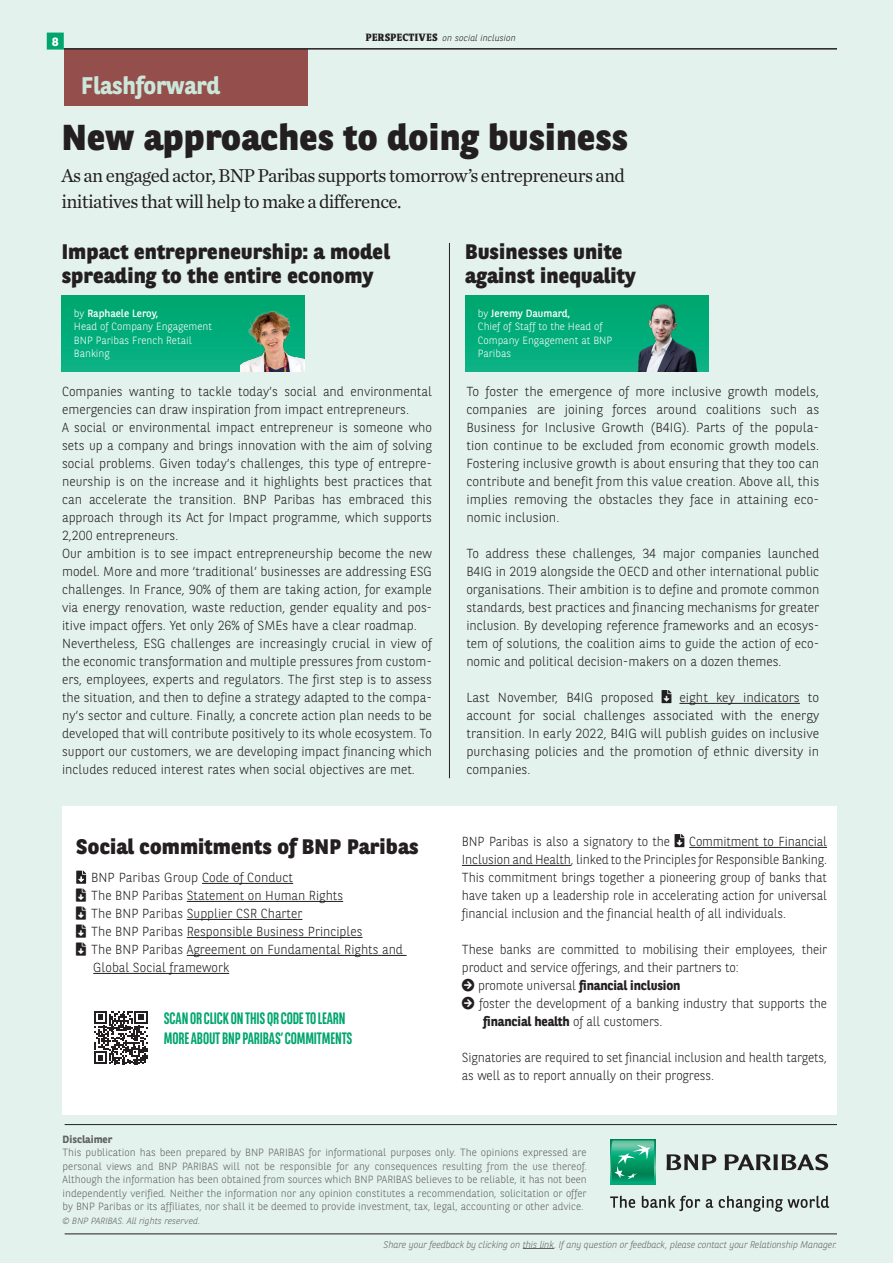
<style>
.page{position:relative;width:893px;height:1263px;background:#e3f2ec}
.page>*{position:absolute;margin:0;border:0;box-sizing:border-box;transform-origin:0 0}
.KOP_CHRONICLE{font:800 36px "BNPP Sans";letter-spacing:.01em;color:#231f20}
.KOP_SACKERS{font:700 24px "BNPP Sans";letter-spacing:-.005em;color:#cbe7da}
.KOP_CHRONICLE-2{font:800 21px/24px "BNPP Sans";letter-spacing:.01em;color:#231f20}
.IHOUD_nummer{font:19.5px/25.5px "Chronicle Text G1";letter-spacing:-.03em;color:#231f20}
.KOP_SACKERS-2{font:700 16.5px/19.5px "BNPP Sans Condensed";letter-spacing:-.01em;color:#00a66e}
.KOP_SACKERS-3{font:300 13.2px/18px "BNPP Sans";color:#231f20;text-align:justify}
.KOP_SACKERS-4{font:700 13.2px "BNPP Sans";letter-spacing:-.01em;color:#231f20}
.t1{font:700 12px "BNPP Sans";color:#fff}
.KOP_SACKERS-5{font:300 10.5px/13.5px "BNPP Sans";color:#636366;text-align:justify}
.t2{font:300 10.5px/13.5px "BNPP Sans";color:#fff}
.t3{font:10.5px "BNPP Sans";color:#fff}
.KOP_SACKERS-6{font:700 10.5px "BNPP Sans";color:#636366}
.KOP_SACKERS-7{font:italic 300 9.75px "BNPP Sans";letter-spacing:-.01em;color:#636366;scale:.95 1}
.KOP_SACKERS-8{font:italic 300 9px "BNPP Sans";color:#636366}
.KOP_CHRONICLE-3{font:italic 300 9px "BNPP Sans";letter-spacing:.01em;color:#231f20}
.s1{font-family:"BNPP Serif";font-weight:800;font-style:normal;font-size:10.5px}
.s2{font-weight:300}
.s3{font-weight:400}
.s4{font-weight:700}
</style>
<div class="page">
<hr style="left:449px;top:243px;width:1px;height:535px;background:#231f20">
<hr style="left:679px;top:703px;width:121px;height:1px;background:#231f20">
<svg style="left:662px;top:690px;width:9px;height:13px"></svg>
<div style="left:465px;top:295px;width:243px;height:76px;background:#00ac78"></div>
<div style="left:48px;top:33px;width:15px;height:16px;background:#00a66e"></div>
<div style="left:47px;top:33px;width:17px;height:17px;border:2px solid #00a66e"></div>
<div style="left:62px;top:806px;width:775px;height:308px;background:#fff"></div>
<div style="left:61px;top:295px;width:243px;height:76px;background:#00ac78"></div>
<hr style="left:523px;top:1248px;width:31px;height:1px;background:#636366">
<hr style="left:65px;top:1233px;width:772px;height:1px;background:#231f20">
<hr style="left:65px;top:1124px;width:772px;height:1px;background:#231f20">
<hr style="left:689px;top:847px;width:138px;height:1px;background:#231f20">
<hr style="left:462px;top:865px;width:109px;height:1px;background:#231f20">
<svg style="left:675px;top:834px;width:9px;height:13px"></svg>
<hr style="left:202px;top:883px;width:91px;height:1px;background:#231f20">
<hr style="left:187px;top:901px;width:156px;height:1px;background:#231f20">
<hr style="left:187px;top:919px;width:115px;height:1px;background:#231f20">
<hr style="left:187px;top:937px;width:175px;height:1px;background:#231f20">
<hr style="left:187px;top:955px;width:220px;height:1px;background:#231f20">
<hr style="left:93px;top:973px;width:136px;height:1px;background:#231f20">
<svg style="left:94px;top:1011px;width:53px;height:53px"></svg>
<img style="left:629px;top:304px;width:76px;height:67px">
<img style="left:241px;top:310px;width:63px;height:62px">
<div style="left:610px;top:1140px;width:45px;height:45px;background:#00ab79"></div>
<svg style="left:611px;top:1140px;width:43px;height:41px"></svg>
<svg style="left:666px;top:1154px;width:50px;height:16px"></svg>
<svg style="left:725px;top:1154px;width:103px;height:16px"></svg>
<svg style="left:610px;top:1196px;width:25px;height:12px"></svg>
<svg style="left:642px;top:1196px;width:58px;height:15px"></svg>
<svg style="left:706px;top:1199px;width:7px;height:9px"></svg>
<svg style="left:719px;top:1196px;width:110px;height:16px"></svg>
<div style="left:64px;top:49px;width:244px;height:56px;background:#944f4c"></div>
<hr style="left:64px;top:48px;width:773px;height:2px;background:#231f20">
<svg style="left:76px;top:871px;width:10px;height:13px"></svg>
<p class="t1" style="left:52px;top:33px;width:8px">8</p>
<p class="KOP_SACKERS" style="left:81px;top:69px;width:140px">Flashforward</p>
<p class="KOP_CHRONICLE-3" style="left:366px;top:32px;width:152px"><span class="s1">PERSPECTIVES</span> on social inclusion</p>
<p class="KOP_CHRONICLE" style="left:62px;top:112px;width:568px">New approaches to doing business</p>
<p class="IHOUD_nummer" style="left:61px;top:162px;width:565px">As an engaged actor, BNP Paribas supports tomorrow’s entrepreneurs and initiatives that will help to make a difference.</p>
<p class="KOP_CHRONICLE-2" style="left:465px;top:239px;width:159px">Businesses unite</p>
<p class="KOP_CHRONICLE-2" style="left:465px;top:263px;width:172px">against inequality</p>
<p class="KOP_CHRONICLE-2" style="left:62px;top:239px;width:330px">Impact entrepreneurship: a model spreading to the entire economy</p>
<p class="t3" style="left:74px;top:306px;width:86px"><span class="s2">by</span> Raphaele Leroy,</p>
<p class="t2" style="left:74px;top:319px;width:140px">Head of Company Engagement<br>BNP Paribas French Retail<br>Banking</p>
<p class="KOP_SACKERS-3" style="left:62px;top:382px;width:371px">Companies wanting to tackle today’s social and environmental emergencies can draw inspiration from impact entrepreneurs.</p>
<p class="KOP_SACKERS-3" style="left:62px;top:418px;width:371px">A social or environmental impact entrepreneur is someone who sets up a company and brings innovation with the aim of solving social problems. Given today’s challenges, this type of entrepre&shy;neurship is on the increase and it highlights best practices that can accelerate the transition. BNP Paribas has embraced this approach through its Act for Impact programme, which supports 2,200 entrepreneurs.</p>
<p class="KOP_SACKERS-3" style="left:62px;top:544px;width:371px">Our ambition is to see impact entrepreneurship become the new model. More and more ‘traditional’ businesses are addressing ESG challenges. In France, 90% of them are taking action, for example via energy renovation, waste reduction, gender equality and pos&shy;itive impact offers. Yet only 26% of SMEs have a clear roadmap.</p>
<p class="KOP_SACKERS-3" style="left:62px;top:634px;width:371px">Nevertheless, ESG challenges are increasingly crucial in view of the economic transformation and multiple pressures from custom&shy;ers, employees, experts and regulators. The first step is to assess the situation, and then to define a strategy adapted to the compa&shy;ny’s sector and culture. Finally, a concrete action plan needs to be developed that will contribute positively to its whole ecosystem. To support our customers, we are developing impact financing which includes reduced interest rates when social objectives are met.</p>
<p class="KOP_CHRONICLE-2" style="left:76px;top:834px;width:344px">Social commitments of BNP Paribas</p>
<p class="KOP_SACKERS-3" style="left:91px;top:868px;width:203px">BNP Paribas Group Code of Conduct</p>
<p class="KOP_SACKERS-3" style="left:76px;top:886px;width:268px">●□■●□ The BNP Paribas Statement on Human Rights</p>
<p class="KOP_SACKERS-3" style="left:76px;top:904px;width:228px">●□■●□ The BNP Paribas Supplier CSR Charter</p>
<p class="KOP_SACKERS-3" style="left:76px;top:922px;width:288px">●□■●□ The BNP Paribas Responsible Business Principles</p>
<p class="KOP_SACKERS-3" style="left:93px;top:940px;width:311px;text-indent:-17px">●□■●□ The BNP Paribas Agreement on Fundamental Rights and<br>Global Social framework</p>
<p class="KOP_SACKERS-2" style="left:164px;top:1008px;width:190px">SCAN OR CLICK ON THIS QR CODE TO LEARN<br>MORE ABOUT BNP PARIBAS’ COMMITMENTS</p>
<p class="t2" style="left:478px;top:306px;width:136px">by <span class="s3">Jeremy Daumard,<br></span>Chief of Staff to the Head of<br>Company Engagement at BNP<br>Paribas</p>
<p class="KOP_SACKERS-3" style="left:466px;top:382px;width:354px">To foster the emergence of more inclusive growth models, companies are joining forces around coalitions such as Business for Inclusive Growth (B4IG). Parts of the popula&shy;tion continue to be excluded from economic growth models.<br>Fostering inclusive growth is about ensuring that they too can contribute and benefit from this value creation. Above all, this implies removing the obstacles they face in attaining eco&shy;nomic inclusion.</p>
<p class="KOP_SACKERS-3" style="left:466px;top:544px;width:354px">To address these challenges, 34 major companies launched B4IG in 2019 alongside the OECD and other international public organisations. Their ambition is to define and promote common standards, best practices and financing mechanisms for greater inclusion. By developing reference frameworks and an ecosys&shy;tem of solutions, the coalition aims to guide the action of eco&shy;nomic and political decision-makers on a dozen themes.</p>
<p class="KOP_SACKERS-3" style="left:466px;top:688px;width:189px">Last November, B4IG proposed</p>
<p class="KOP_SACKERS-3" style="left:466px;top:688px;width:354px;text-indent:213px">eight key indicators to account for social challenges associated with the energy transition. In early 2022, B4IG will publish guides on inclusive purchasing policies and the promotion of ethnic diversity in companies.</p>
<p class="KOP_SACKERS-3" style="left:462px;top:832px;width:367px;text-indent:227px">Commitment to Financial Inclusion and Health, linked to the Principles for Responsible Banking.<br>This commitment brings together a pioneering group of banks that have taken up a leadership role in accelerating action for universal financial inclusion and the financial health of all individuals.</p>
<p class="KOP_SACKERS-3" style="left:462px;top:940px;width:367px">These banks are committed to mobilising their employees, their product and service offerings, and their partners to:</p>
<p class="KOP_SACKERS-4" style="left:462px;top:976px;width:220px">□●▼ <span class="s2">promote universal</span> financial inclusion</p>
<p class="KOP_SACKERS-3" style="left:483px;top:994px;width:345px;text-indent:-21px">□●▼ foster the development of a banking industry that supports the <span class="s4">financial health</span> of all customers.</p>
<p class="KOP_SACKERS-3" style="left:462px;top:1048px;width:367px">Signatories are required to set financial inclusion and health targets, as well as to report annually on their progress.</p>
<p class="KOP_SACKERS-3" style="left:462px;top:832px;width:210px">BNP Paribas is also a signatory to the</p>
<p class="KOP_SACKERS-6" style="left:63px;top:1132px;width:51px">Disclaimer</p>
<p class="KOP_SACKERS-5" style="left:63px;top:1145px;width:526px">This publication has been prepared by BNP PARIBAS for informational purposes only. The opinions expressed are personal views and BNP PARIBAS will not be responsible for any consequences resulting from the use thereof.<br>Although the information has been obtained from sources which BNP PARIBAS believes to be reliable, it has not been independently verified. Neither the information nor any opinion constitutes a recommendation, solicitation or offer by BNP Paribas or its affiliates, nor shall it be deemed to provide investment, tax, legal, accounting or other advice.</p>
<p class="KOP_SACKERS-8" style="left:63px;top:1214px;width:139px">© BNP PARIBAS. All rights reserved.</p>
<p class="KOP_SACKERS-7" style="left:384px;top:1237px;width:479px">Share your feedback by clicking on this link. If any question or feedback, please contact your Relationship Manager.</p>
</div>
